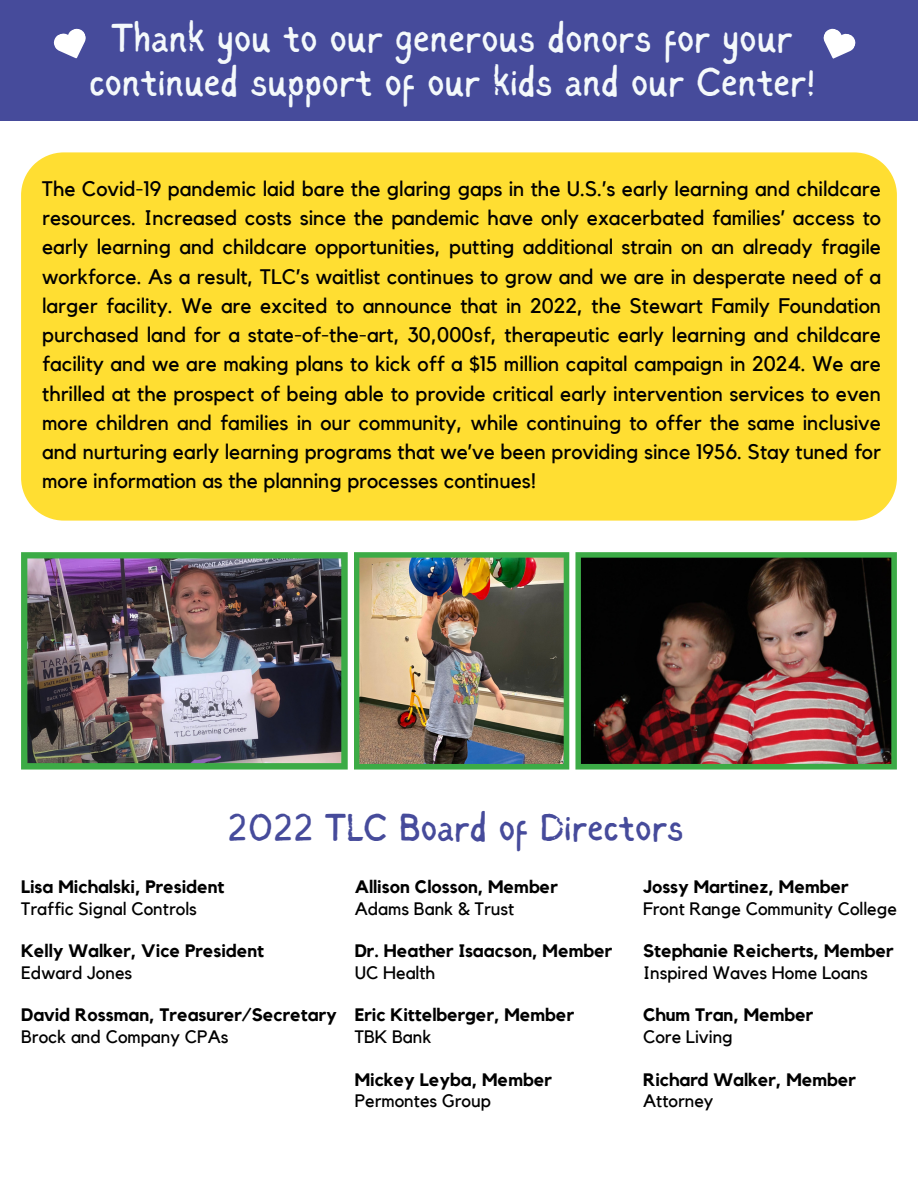
<style>
.page{position:relative;width:918px;height:1188px;background:#fff}
.page>*{position:absolute;margin:0;border:0;box-sizing:border-box;transform-origin:0 0}
.t1{font:40.5px "Sigher";color:#f4f9fb}
.t2{font:39px "Sigher";color:#464b9b}
.t3{font:21px/29.2px "Kollektif";color:#000;text-align:justify}
.t4{font:700 18px "Kollektif";color:#000}
.t5{font:18px "Kollektif";color:#000}
</style>
<div class="page">
<img style="left:354px;top:552px;width:215px;height:218px">
<img style="left:575px;top:552px;width:322px;height:218px">
<img style="left:21px;top:552px;width:327px;height:218px">
<div style="left:0;top:0;width:918px;height:121px;background:#464b9b"></div>
<svg style="left:823px;top:28px;width:33px;height:31px"></svg>
<svg style="left:53px;top:28px;width:33px;height:31px"></svg>
<div style="left:21px;top:152px;width:876px;height:369px;background:#ffde32"></div>
<p class="t1" style="left:112px;top:22px;width:683px">Thank you to our generous donors for your</p>
<p class="t1" style="left:89px;top:65px;width:728px">continued support of our kids and our Center!</p>
<p class="t3" style="left:42px;top:175px;width:840px">The Covid-19 pandemic laid bare the glaring gaps in the U.S.’s early learning and childcare resources. Increased costs since the pandemic have only exacerbated families’ access to early learning and childcare opportunities, putting additional strain on an already fragile workforce. As a result, TLC’s waitlist continues to grow and we are in desperate need of a larger facility. We are excited to announce that in 2022, the Stewart Family Foundation purchased land for a state-of-the-art, 30,000sf, therapeutic early learning and childcare facility and we are making plans to kick off a $15 million capital campaign in 2024. We are thrilled at the prospect of being able to provide critical early intervention services to even more children and families in our community, while continuing to offer the same inclusive and nurturing early learning programs that we’ve been providing since 1956. Stay tuned for more information as the planning processes continues!</p>
<p class="t2" style="left:228px;top:812px;width:458px">2022 TLC Board of Directors</p>
<p class="t4" style="left:21px;top:879px;width:205px">Lisa Michalski, President</p>
<p class="t5" style="left:21px;top:900px;width:177px">Traffic Signal Controls</p>
<p class="t4" style="left:21px;top:943px;width:245px">Kelly Walker, Vice President</p>
<p class="t5" style="left:21px;top:964px;width:113px">Edward Jones</p>
<p class="t4" style="left:21px;top:1007px;width:317px">David Rossman, Treasurer/Secretary</p>
<p class="t5" style="left:21px;top:1028px;width:209px">Brock and Company CPAs</p>
<p class="t4" style="left:355px;top:879px;width:205px">Allison Closson, Member</p>
<p class="t5" style="left:355px;top:900px;width:161px">Adams Bank &amp; Trust</p>
<p class="t4" style="left:355px;top:943px;width:259px">Dr. Heather Isaacson, Member</p>
<p class="t5" style="left:355px;top:964px;width:82px">UC Health</p>
<p class="t4" style="left:355px;top:1007px;width:221px">Eric Kittelberger, Member</p>
<p class="t5" style="left:355px;top:1028px;width:78px">TBK Bank</p>
<p class="t4" style="left:355px;top:1071px;width:199px">Mickey Leyba, Member</p>
<p class="t5" style="left:355px;top:1092px;width:138px">Permontes Group</p>
<p class="t4" style="left:643px;top:879px;width:207px">Jossy Martinez, Member</p>
<p class="t5" style="left:643px;top:900px;width:255px">Front Range Community College</p>
<p class="t4" style="left:643px;top:943px;width:252px">Stephanie Reicherts, Member</p>
<p class="t5" style="left:643px;top:964px;width:227px">Inspired Waves Home Loans</p>
<p class="t4" style="left:643px;top:1007px;width:172px">Chum Tran, Member</p>
<p class="t5" style="left:643px;top:1028px;width:91px">Core Living</p>
<p class="t4" style="left:643px;top:1071px;width:214px">Richard Walker, Member</p>
<p class="t5" style="left:643px;top:1092px;width:72px">Attorney</p>
</div>
